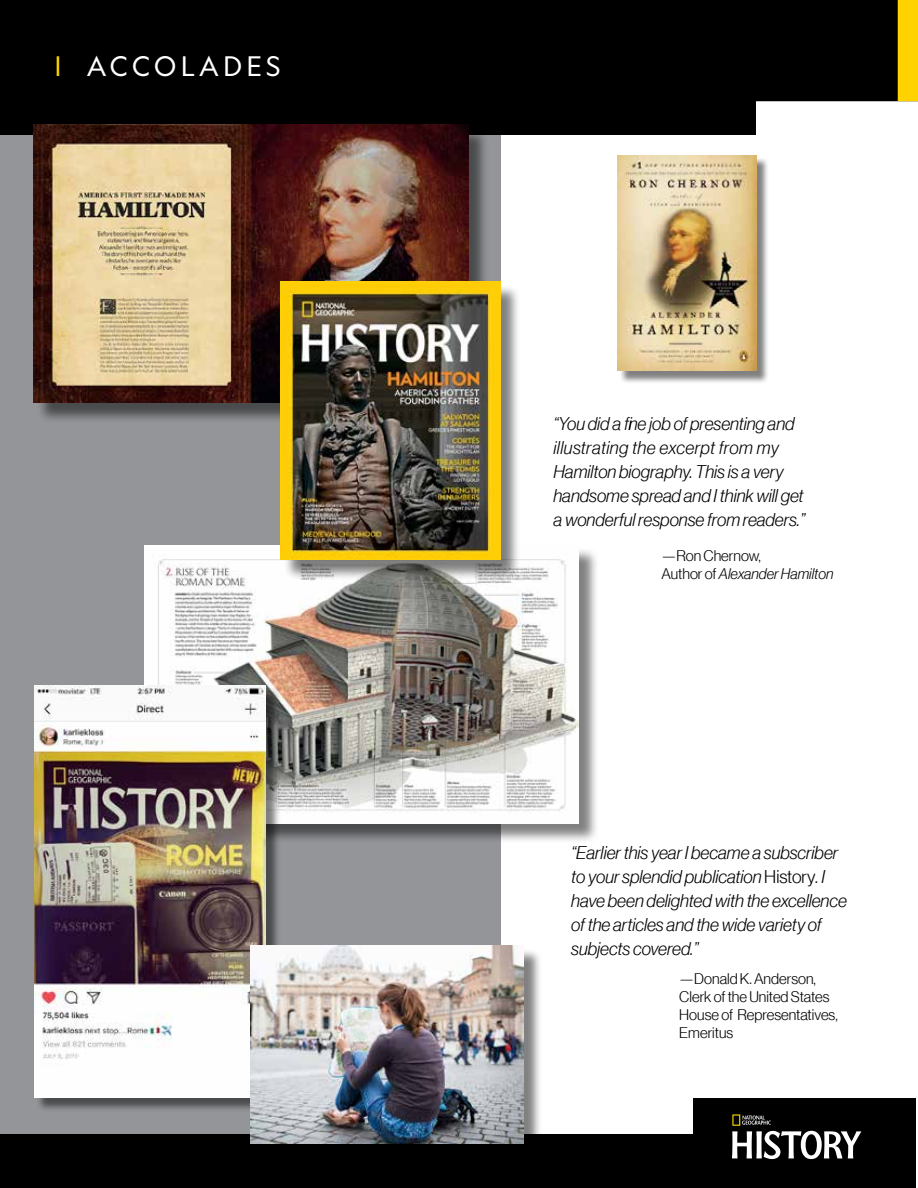
<style>
.page{position:relative;width:918px;height:1188px;background:#fff}
.page>*{position:absolute;margin:0;border:0;box-sizing:border-box;transform-origin:0 0}
.t1{font:27px "Geograph";letter-spacing:.16em;color:#fff}
.t2{font:18px/24px "N Haas Grotesk DS Pro 46 Lt It";color:#000}
.t3{font:15px/18px "N Haas Grotesk DS Pro 45 Lt";color:#000}
.t4{font:15px "N Haas Grotesk DS Pro 46 Lt It";color:#000}
.s1{color:#ffd800}
.s2{font-family:"N Haas Grotesk DS Pro 45 Lt"}
</style>
<div class="page">
<div style="left:0;top:1134px;width:726px;height:54px;background:#000"></div>
<div style="left:0;top:0;width:898px;height:135px;background:#000"></div>
<div style="left:898px;top:0;width:20px;height:102px;background:#ffd200"></div>
<div style="left:693px;top:1099px;width:223px;height:89px;background:#000"></div>
<svg style="left:732px;top:1114px;width:129px;height:45px"></svg>
<div style="left:0;top:135px;width:500px;height:999px;background:#939598"></div>
<div style="left:620px;top:157px;width:150px;height:227px;background:#000;opacity:.5"></div>
<img style="left:618px;top:155px;width:139px;height:216px">
<div style="left:36px;top:127px;width:453px;height:296px;background:#000;opacity:.5"></div>
<img style="left:33px;top:124px;width:435px;height:279px">
<div style="left:146px;top:547px;width:454px;height:297px;background:#000;opacity:.5"></div>
<img style="left:144px;top:545px;width:435px;height:278px">
<div style="left:283px;top:284px;width:238px;height:296px;background:#000;opacity:.5"></div>
<img style="left:281px;top:282px;width:219px;height:278px">
<div style="left:36px;top:687px;width:245px;height:425px;background:#000;opacity:.5"></div>
<img style="left:34px;top:685px;width:232px;height:413px">
<div style="left:253px;top:948px;width:289px;height:214px;background:#000;opacity:.5"></div>
<img style="left:251px;top:946px;width:272px;height:197px">
<h1 class="t1" style="left:54px;top:50px;width:228px"><span class="s1">|</span> ACCOLADES</h1>
<p class="t2" style="left:554px;top:412px;width:253px">“You did a fine job of presenting and illustrating the excerpt from my Hamilton biography. This is a very handsome spread and I think will get a wonderful response from readers.”</p>
<p class="t3" style="left:662px;top:546px;width:101px">—Ron Chernow,</p>
<p class="t4" style="left:662px;top:565px;width:173px"><span class="s2">Author of</span> Alexander Hamilton</p>
<p class="t2" style="left:571px;top:841px;width:277px">“Earlier this year I became a subscriber to your splendid publication <span class="s2">History</span>. I have been delighted with the excellence of the articles and the wide variety of subjects covered.”</p>
<p class="t3" style="left:679px;top:970px;width:160px">—Donald K. Anderson,<br>Clerk of the United States<br>House of Representatives,<br>Emeritus</p>
</div>
